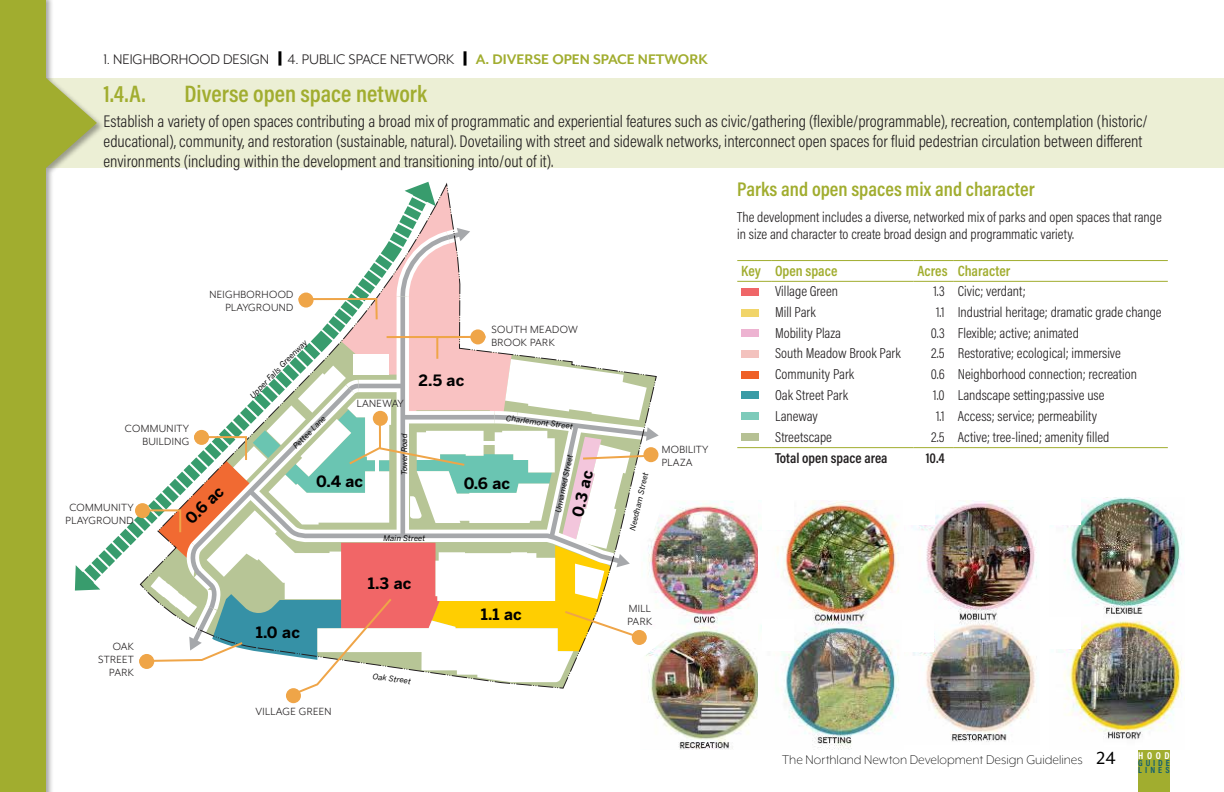
<style>
.page{position:relative;width:1224px;height:792px;background:#fff}
.page>*{position:absolute;margin:0;border:0;box-sizing:border-box;transform-origin:0 0}
.t1{font:600 24px "Acumin Pro Cond";color:#a1ad2f}
.t2{font:600 20px "Acumin Pro Cond";color:#a1ad2f}
.t3{font:300 17px/20px "Acumin Pro Cond";color:#221f20}
.t4{font:16px "Mr Eaves XL Mod OT";color:#221f20}
.t5{font:700 16px "Mr Eaves XL Mod OT";color:#a1ad2f}
.t6{font:700 15.5px "Benton Sans";letter-spacing:.01em;color:#000}
.t7{font:600 15px "Acumin Pro Cond";color:#a1ad2f}
.t8{font:300 14.5px/17px "Acumin Pro Cond";color:#221f20}
.t9{font:300 14.5px "Mr Eaves XL Mod OT";color:#000}
.t10{font:600 14.5px "Acumin Pro Cond";color:#221f20}
.t11{font:12px/13px "Mr Eaves XL Mod OT";letter-spacing:.03em;color:#221f20;text-align:right}
.t12{font:700 10px "Acumin Pro Cond";color:#fff}
.t13{font:700 9px/7px "Acumin Pro Cond";letter-spacing:.33em;color:#146071}
.t14{font:italic 7.7px "Benton Sans";letter-spacing:.01em;color:#000}
.s1{font-weight:400;font-size:20px}
</style>
<div class="page">
<div style="left:0;top:78px;width:1224px;height:90px;background:#ecefd5"></div>
<div style="left:1138px;top:734px;width:32px;height:58px;background:#a1ad2f"></div>
<div style="left:0;top:0;width:105px;height:792px;background:#000;opacity:.35"></div>
<div style="left:0;top:0;width:46px;height:792px;background:#a1ad2f"></div>
<svg style="left:46px;top:78px;width:51px;height:90px"></svg>
<hr style="left:278px;top:51px;width:3px;height:15px;background:#000">
<hr style="left:464px;top:51px;width:3px;height:15px;background:#000">
<hr style="left:737px;top:281px;width:34px;height:1px;background:#a1ad2f">
<hr style="left:771px;top:281px;width:142px;height:1px;background:#a1ad2f">
<hr style="left:913px;top:281px;width:41px;height:1px;background:#a1ad2f">
<hr style="left:954px;top:281px;width:214px;height:1px;background:#a1ad2f">
<hr style="left:737px;top:447px;width:34px;height:1px;background:#a1ad2f">
<hr style="left:771px;top:447px;width:142px;height:1px;background:#a1ad2f">
<hr style="left:913px;top:447px;width:41px;height:1px;background:#a1ad2f">
<hr style="left:954px;top:447px;width:214px;height:1px;background:#a1ad2f">
<hr style="left:737px;top:260px;width:34px;height:1px;background:#a1ad2f">
<hr style="left:771px;top:260px;width:142px;height:1px;background:#a1ad2f">
<hr style="left:913px;top:260px;width:41px;height:1px;background:#a1ad2f">
<hr style="left:954px;top:260px;width:214px;height:1px;background:#a1ad2f">
<img style="left:648px;top:501px;width:110px;height:249px">
<img style="left:759px;top:500px;width:140px;height:250px">
<img style="left:1058px;top:498px;width:126px;height:252px">
<img style="left:913px;top:500px;width:124px;height:242px">
<div style="left:762px;top:620px;width:31px;height:31px;background:#fff"></div>
<div style="left:762px;top:498px;width:31px;height:31px;background:#fff"></div>
<div style="left:904px;top:493px;width:31px;height:32px;background:#fff"></div>
<div style="left:902px;top:620px;width:31px;height:31px;background:#fff"></div>
<div style="left:1049px;top:493px;width:32px;height:32px;background:#fff"></div>
<div style="left:1049px;top:618px;width:32px;height:31px;background:#fff"></div>
<div style="left:741px;top:288px;width:18px;height:8px;background:#ef6668"></div>
<div style="left:741px;top:309px;width:18px;height:8px;background:#f1d56a"></div>
<div style="left:741px;top:329px;width:18px;height:8px;background:#edb3d1"></div>
<div style="left:741px;top:350px;width:18px;height:8px;background:#f3c2be"></div>
<div style="left:741px;top:371px;width:18px;height:8px;background:#ef6027"></div>
<div style="left:741px;top:392px;width:18px;height:7px;background:#389ba6"></div>
<div style="left:741px;top:412px;width:18px;height:8px;background:#7dcbba"></div>
<div style="left:741px;top:433px;width:18px;height:8px;background:#b6c194"></div>
<svg style="left:68px;top:177px;width:71px;height:421px"></svg>
<svg style="left:75px;top:565px;width:25px;height:26px"></svg>
<div style="left:286px;top:688px;width:15px;height:15px;background:#efa548;border-radius:50%"></div>
<svg style="left:135px;top:503px;width:15px;height:15px"></svg>
<svg style="left:139px;top:181px;width:534px;height:517px"></svg>
<p class="t4" style="left:104px;top:51px;width:352px">1. NEIGHBORHOOD DESIGN 4. PUBLIC SPACE NETWORK</p>
<p class="t5" style="left:476px;top:51px;width:234px">A. DIVERSE OPEN SPACE NETWORK</p>
<h1 class="t1" style="left:104px;top:78px;width:44px">1.4.A.</h1>
<h1 class="t1" style="left:185px;top:78px;width:244px">Diverse open space network</h1>
<p class="t3" style="left:104px;top:111px;width:1046px">Establish a variety of open spaces contributing a broad mix of programmatic and experiential features such as civic/gathering (flexible/programmable), recreation, contemplation (historic/ educational), community, and restoration (sustainable, natural). Dovetailing with street and sidewalk networks, interconnect open spaces for fluid pedestrian circulation between different environments (including within the development and transitioning into/out of it).</p>
<p class="t11" style="left:209px;top:288px;width:86px">NEIGHBORHOOD<br>PLAYGROUND</p>
<p class="t14" style="left:248px;top:394px;width:79px;rotate:-46deg">Upper Falls Greenway</p>
<p class="t11" style="left:357px;top:397px;width:49px">LANEWAY</p>
<p class="t6" style="left:419px;top:371px;width:47px">2.5 ac</p>
<p class="t11" style="left:491px;top:323px;width:88px;text-align:left">SOUTH MEADOW<br>BROOK PARK</p>
<p class="t11" style="left:125px;top:422px;width:66px">COMMUNITY<br>BUILDING</p>
<p class="t11" style="left:66px;top:501px;width:70px;text-align:center">COMMUNITY<br>PLAYGROUND</p>
<p class="t11" style="left:98px;top:640px;width:37px">OAK<br>STREET<br>PARK</p>
<p class="t6" style="left:181px;top:514px;width:48px;rotate:-44deg">0.6 ac</p>
<p class="t14" style="left:507px;top:413px;width:69px;rotate:7deg">Charlemont Street</p>
<p class="t14" style="left:291px;top:444px;width:44px;rotate:-46deg">Pettee Lane</p>
<p class="t14" style="left:400px;top:475px;width:43px;rotate:-90deg">Tower Road</p>
<p class="t14" style="left:554px;top:511px;width:61px;rotate:-78deg">Unnamed Street</p>
<p class="t6" style="left:568px;top:514px;width:48px;rotate:-77deg">0.3 ac</p>
<p class="t6" style="left:316px;top:472px;width:49px">0.4 ac</p>
<p class="t6" style="left:464px;top:474px;width:48px">0.6 ac</p>
<p class="t14" style="left:384px;top:534px;width:43px">Main Street</p>
<p class="t6" style="left:256px;top:623px;width:46px">1.0 ac</p>
<p class="t11" style="left:255px;top:705px;width:78px">VILLAGE GREEN</p>
<p class="t6" style="left:368px;top:573px;width:45px">1.3 ac</p>
<p class="t14" style="left:374px;top:671px;width:40px;rotate:8deg">Oak Street</p>
<p class="t6" style="left:481px;top:605px;width:43px">1.1 ac</p>
<p class="t14" style="left:628px;top:529px;width:61px;rotate:-77deg">Needham Street</p>
<p class="t11" style="left:662px;top:443px;width:48px;text-align:left">MOBILITY<br>PLAZA</p>
<h2 class="t2" style="left:737px;top:176px;width:299px">Parks and open spaces mix and character</h2>
<p class="t8" style="left:737px;top:208px;width:426px">The development includes a diverse, networked mix of parks and open spaces that range in size and character to create broad design and programmatic variety.</p>
<p class="t7" style="left:741px;top:261px;width:98px">Key Open space</p>
<p class="t7" style="left:917px;top:261px;width:94px">Acres Character</p>
<p class="t8" style="left:775px;top:282px;width:65px">Village Green</p>
<p class="t8" style="left:933px;top:282px;width:94px">1.3 Civic; verdant;</p>
<p class="t8" style="left:775px;top:303px;width:42px">Mill Park</p>
<p class="t8" style="left:936px;top:303px;width:227px">1.1 Industrial heritage; dramatic grade change</p>
<p class="t8" style="left:775px;top:324px;width:67px">Mobility Plaza</p>
<p class="t8" style="left:931px;top:324px;width:150px">0.3 Flexible; active; animated</p>
<p class="t8" style="left:775px;top:345px;width:127px">South Meadow Brook Park</p>
<p class="t8" style="left:931px;top:345px;width:191px">2.5 Restorative; ecological; immersive</p>
<p class="t8" style="left:775px;top:365px;width:81px">Community Park</p>
<p class="t8" style="left:931px;top:365px;width:208px">0.6 Neighborhood connection; recreation</p>
<p class="t8" style="left:775px;top:386px;width:75px">Oak Street Park</p>
<p class="t8" style="left:933px;top:386px;width:173px">1.0 Landscape setting;passive use</p>
<p class="t8" style="left:775px;top:407px;width:44px">Laneway</p>
<p class="t8" style="left:936px;top:407px;width:163px">1.1 Access; service; permeability</p>
<p class="t8" style="left:775px;top:428px;width:58px">Streetscape</p>
<p class="t8" style="left:931px;top:428px;width:180px">2.5 Active; tree-lined; amenity filled</p>
<p class="t10" style="left:775px;top:449px;width:114px">Total open space area</p>
<p class="t10" style="left:926px;top:449px;width:21px">10.4</p>
<p class="t11" style="left:627px;top:602px;width:26px;text-align:left">MILL<br>PARK</p>
<p class="t9" style="left:782px;top:753px;width:335px">The Northland Newton Development Design Guidelines <span class="s1">24</span></p>
<p class="t12" style="left:1138px;top:749px;width:33px">HOOD</p>
<p class="t13" style="left:1138px;top:760px;width:33px">GUIDE<br>LINES</p>
</div>
